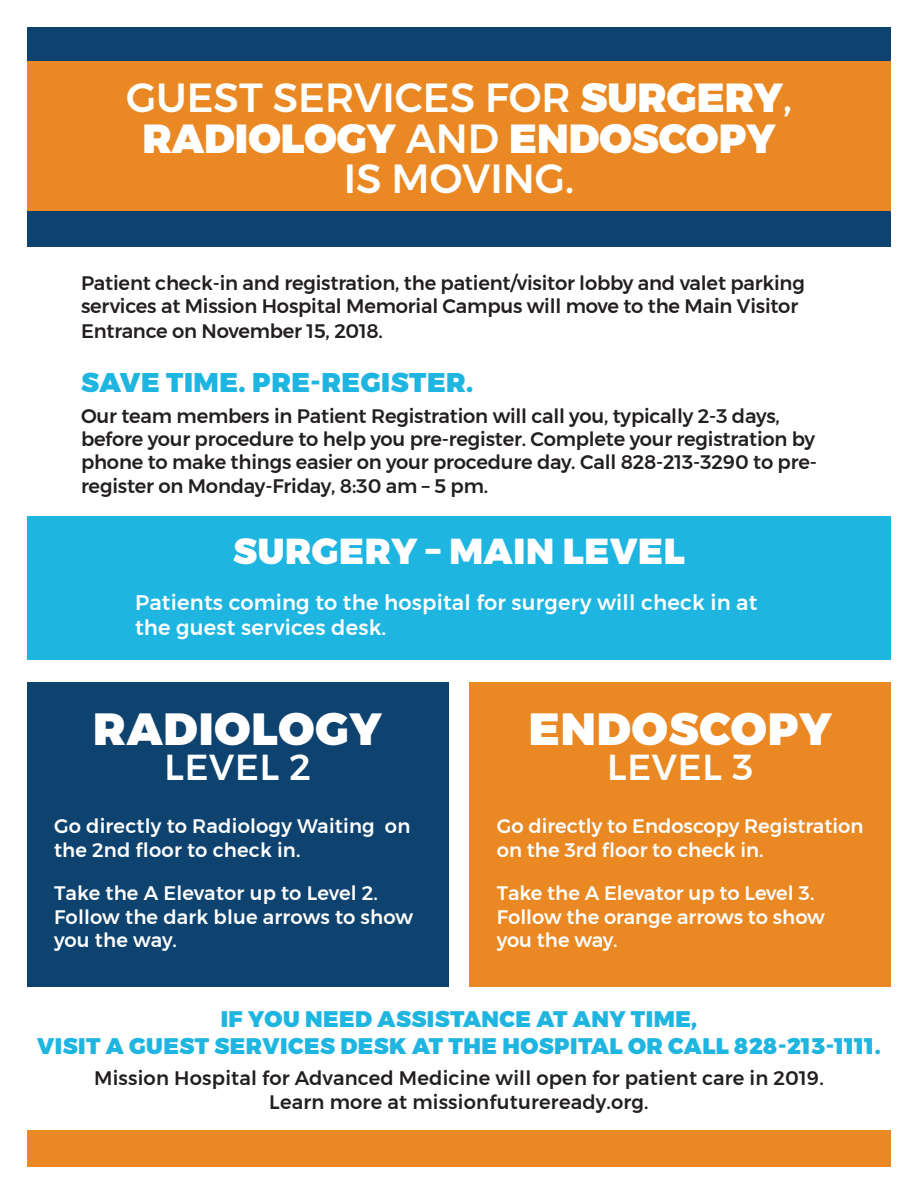
<style>
.page{position:relative;width:918px;height:1188px;background:#fff}
.page>*{position:absolute;margin:0;border:0;box-sizing:border-box;transform-origin:0 0}
.t1{font:900 45px "Montserrat";letter-spacing:.02em;color:#fff}
.t2{font:500 40.5px/40.5px "Montserrat";color:#fff;text-align:center}
.t3{font:900 36px "Montserrat";letter-spacing:.02em;color:#fff}
.t4{font:500 36px "Montserrat";letter-spacing:.02em;color:#fff}
.t5{font:900 27px "Montserrat";letter-spacing:.02em;color:#1fb5e1}
.t6{font:900 22.5px/27px "Montserrat";letter-spacing:.02em;color:#1fb5e1;text-align:center}
.t7{font:500 21px/25.2px "Montserrat";letter-spacing:.01em;color:#fff}
.t8{font:500 19.5px/23.4px "Montserrat";letter-spacing:-.01em;color:#231f20}
.t9{font:500 19.5px/23.4px "Montserrat";color:#fff}
.t10{font:500 19.5px/24px "Montserrat";letter-spacing:.01em;color:#231f20;text-align:center}
.s1{font-weight:900}
</style>
<div class="page">
<div style="left:27px;top:27px;width:864px;height:219px;background:#0e4370"></div>
<div style="left:27px;top:61px;width:864px;height:149px;background:#ea8823"></div>
<div style="left:27px;top:1130px;width:864px;height:36px;background:#ea8823"></div>
<div style="left:27px;top:683px;width:421px;height:304px;background:#0e4370"></div>
<div style="left:27px;top:516px;width:864px;height:144px;background:#1fb5e1"></div>
<div style="left:470px;top:683px;width:421px;height:304px;background:#ea8823"></div>
<h2 class="t2" style="left:126px;top:77px;width:667px">GUEST SERVICES FOR <span class="s1">SURGERY</span>,<br><span class="s1">RADIOLOGY</span> AND <span class="s1">ENDOSCOPY<br></span>IS MOVING.</h2>
<p class="t8" style="left:81px;top:271px;width:725px">Patient check-in and registration, the patient/visitor lobby and valet parking services at Mission Hospital Memorial Campus will move to the Main Visitor</p>
<p class="t8" style="left:81px;top:320px;width:303px">Entrance on November 15, 2018.</p>
<h3 class="t5" style="left:81px;top:361px;width:394px">SAVE TIME. PRE-REGISTER.</h3>
<p class="t8" style="left:81px;top:404px;width:737px">Our team members in Patient Registration will call you, typically 2-3 days, before your procedure to help you pre-register. Complete your registration by phone to make things easier on your procedure day. Call 828-213-3290 to pre&shy;register on Monday-Friday, 8:30 am – 5 pm.</p>
<h3 class="t3" style="left:233px;top:522px;width:453px">SURGERY – MAIN LEVEL</h3>
<p class="t7" style="left:135px;top:590px;width:624px">Patients coming to the hospital for surgery will check in at the guest services desk.</p>
<h1 class="t1" style="left:93px;top:692px;width:290px">RADIOLOGY</h1>
<h3 class="t4" style="left:165px;top:739px;width:148px">LEVEL 2</h3>
<p class="t9" style="left:54px;top:814px;width:358px">Go directly to Radiology Waiting on the 2nd floor to check in.</p>
<p class="t9" style="left:54px;top:882px;width:361px">Take the A Elevator up to Level 2.<br>Follow the dark blue arrows to show you the way.</p>
<h1 class="t1" style="left:529px;top:692px;width:305px">ENDOSCOPY</h1>
<h3 class="t4" style="left:607px;top:739px;width:148px">LEVEL 3</h3>
<p class="t9" style="left:497px;top:814px;width:368px">Go directly to Endoscopy Registration on the 3rd floor to check in.</p>
<p class="t9" style="left:497px;top:882px;width:330px">Take the A Elevator up to Level 3.<br>Follow the orange arrows to show you the way.</p>
<p class="t6" style="left:37px;top:1006px;width:845px">IF YOU NEED ASSISTANCE AT ANY TIME,<br>VISIT A GUEST SERVICES DESK AT THE HOSPITAL OR CALL 828-213-1111.</p>
<p class="t10" style="left:94px;top:1066px;width:731px">Mission Hospital for Advanced Medicine will open for patient care in 2019.<br>Learn more at missionfutureready.org.</p>
</div>
